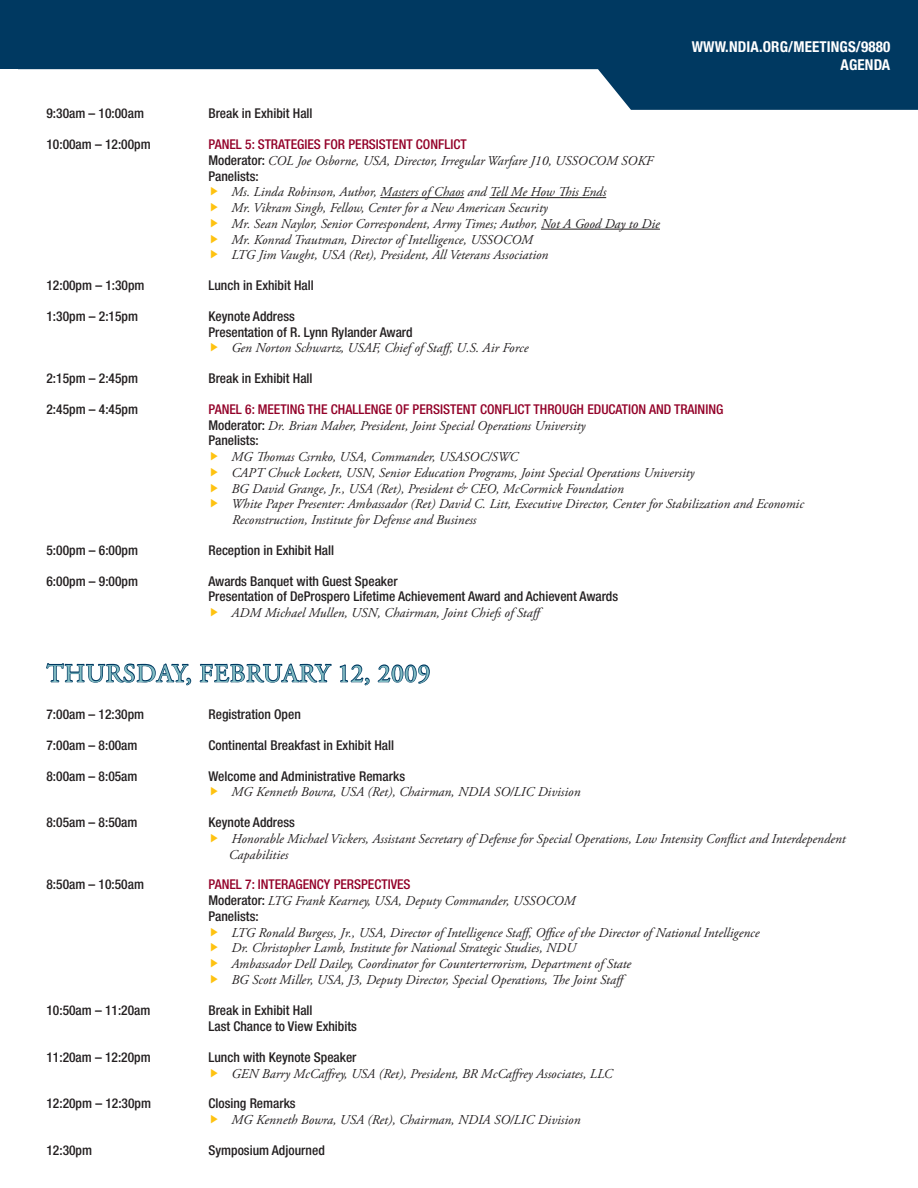
<style>
.page{position:relative;width:918px;height:1188px;background:#fff}
.page>*{position:absolute;margin:0;border:0;box-sizing:border-box;transform-origin:0 0}
.t1{font:25.5px "Adobe Garamond Pro";letter-spacing:.035em;color:#82bdc4}
.t2{font:700 condensed 15px "Helvetica Neue LT Std";letter-spacing:.01em;color:#fff}
.t3{font:italic 13.5px/15.8px "Adobe Garamond Pro";color:#231f20}
.t4{font:500 condensed 13.5px "Helvetica Neue LT Std";color:#231f20}
.t5{font:500 condensed 13.5px "Helvetica Neue LT Std";color:#930128}
.s1{font-family:"Helvetica Neue LT Std";font-weight:500;font-style:normal;font-stretch:condensed}
</style>
<div class="page">
<hr style="left:380px;top:197px;width:84px;height:1px;background:#231f20">
<hr style="left:489px;top:197px;width:117px;height:1px;background:#231f20">
<hr style="left:541px;top:229px;width:119px;height:1px;background:#231f20">
<svg style="left:46px;top:663px;width:146px;height:23px"></svg>
<svg style="left:199px;top:663px;width:133px;height:20px"></svg>
<svg style="left:339px;top:664px;width:31px;height:22px"></svg>
<svg style="left:377px;top:664px;width:53px;height:20px"></svg>
<svg style="left:18px;top:69px;width:900px;height:41px"></svg>
<div style="left:0;top:0;width:918px;height:69px;background:#003961"></div>
<p class="t2" style="left:692px;top:37px;width:111px">WWW.NDIA.ORG/MEETINGS</p>
<p class="t2" style="left:856px;top:37px;width:36px">/9880</p>
<p class="t2" style="left:841px;top:55px;width:10px">AGEN</p>
<p class="t2" style="left:874px;top:55px;width:18px">DA</p>
<p class="t4" style="left:46px;top:105px;width:99px">9:30am – 10:00am</p>
<p class="t4" style="left:208px;top:105px;width:106px">Break in Exhibit Hall</p>
<p class="t4" style="left:46px;top:136px;width:106px">10:00am – 12:00pm</p>
<p class="t5" style="left:208px;top:136px;width:260px">Panel 5: Strategies for Persistent Conflict</p>
<p class="t3" style="left:208px;top:153px;width:446px"><span class="s1">Moderator:</span> COL Joe Osborne, USA, Director, Irregular Warfare J10, USSOCOM SOKF</p>
<p class="t4" style="left:208px;top:168px;width:52px">Panelists:</p>
<p class="t3" style="left:231px;top:184px;width:376px">Ms. Linda Robinson, Author, Masters of Chaos and Tell Me How This Ends</p>
<p class="t3" style="left:231px;top:200px;width:318px">Mr. Vikram Singh, Fellow, Center for a New American Security</p>
<p class="t3" style="left:231px;top:216px;width:430px">Mr. Sean Naylor, Senior Correspondent, Army Times; Author, Not A Good Day to Die</p>
<p class="t3" style="left:231px;top:232px;width:303px">Mr. Konrad Trautman, Director of Intelligence, USSOCOM</p>
<p class="t3" style="left:231px;top:247px;width:318px">LTG Jim Vaught, USA (Ret), President, All Veterans Association</p>
<p class="t4" style="left:46px;top:277px;width:123px">12:00pm – 1:30pm L</p>
<p class="t4" style="left:214px;top:277px;width:101px">unch in Exhibit Hall</p>
<p class="t4" style="left:46px;top:308px;width:93px">1:30pm – 2:15pm</p>
<p class="t4" style="left:208px;top:308px;width:88px">Keynote Address</p>
<p class="t4" style="left:208px;top:324px;width:206px">Presentation of R. Lynn Rylander Award</p>
<p class="t3" style="left:231px;top:340px;width:298px">Gen Norton Schwartz, USAF, Chief of Staff, U.S. Air Force</p>
<p class="t4" style="left:46px;top:370px;width:93px">2:15pm – 2:45pm</p>
<p class="t4" style="left:208px;top:370px;width:106px">Break in Exhibit Hall</p>
<p class="t4" style="left:46px;top:401px;width:93px">2:45pm – 4:45pm</p>
<p class="t5" style="left:208px;top:401px;width:516px">Panel 6: Meeting the Challenge of Persistent Conflict through Education and Training</p>
<p class="t3" style="left:208px;top:418px;width:379px"><span class="s1">Moderator:</span> Dr. Brian Maher, President, Joint Special Operations University</p>
<p class="t4" style="left:208px;top:432px;width:52px">Panelists:</p>
<p class="t3" style="left:231px;top:449px;width:288px">MG Thomas Csrnko, USA, Commander, USASOC/SWC</p>
<p class="t3" style="left:231px;top:465px;width:465px">CAPT Chuck Lockett, USN, Senior Education Programs, Joint Special Operations University</p>
<p class="t3" style="left:231px;top:481px;width:394px">BG David Grange, Jr., USA (Ret), President &amp; CEO, McCormick Foundation</p>
<p class="t3" style="left:231px;top:496px;width:574px">White Paper Presenter: Ambassador (Ret) David C. Litt, Executive Director, Center for Stabilization and Economic</p>
<p class="t3" style="left:232px;top:512px;width:246px">Reconstruction, Institute for Defense and Business</p>
<p class="t4" style="left:46px;top:542px;width:93px">5:00pm – 6:00pm</p>
<p class="t4" style="left:208px;top:542px;width:127px">Reception in Exhibit Hall</p>
<p class="t4" style="left:46px;top:573px;width:93px">6:00pm – 9:00pm</p>
<p class="t4" style="left:208px;top:573px;width:191px">Awards Banquet with Guest Speaker</p>
<p class="t4" style="left:208px;top:588px;width:411px">Presentation of DeProspero Lifetime Achievement Award and Achievent Awards</p>
<p class="t3" style="left:231px;top:605px;width:315px">ADM Michael Mullen, USN, Chairman, Joint Chiefs of Staff</p>
<p class="t1" style="left:47px;top:658px;width:385px">THURSDAY, FEBRUARY 12, 2009</p>
<p class="t4" style="left:46px;top:706px;width:99px">7:00am – 12:30pm</p>
<p class="t4" style="left:208px;top:706px;width:94px">Registration Open</p>
<p class="t4" style="left:46px;top:737px;width:93px">7:00am – 8:00am</p>
<p class="t4" style="left:208px;top:737px;width:187px">Continental Breakfast in Exhibit Hall</p>
<p class="t4" style="left:46px;top:768px;width:93px">8:00am – 8:05am</p>
<p class="t4" style="left:208px;top:768px;width:198px">Welcome and Administrative Remarks</p>
<p class="t3" style="left:231px;top:784px;width:350px">MG Kenneth Bowra, USA (Ret), Chairman, NDIA SO/LIC Division</p>
<p class="t4" style="left:46px;top:814px;width:93px">8:05am – 8:50am</p>
<p class="t4" style="left:208px;top:814px;width:88px">Keynote Address</p>
<p class="t3" style="left:229px;top:831px;width:618px">Honorable Michael Vickers, Assistant Secretary of Defense for Special Operations, Low Intensity Conflict and Interdependent<br>Capabilities</p>
<p class="t4" style="left:46px;top:876px;width:99px">8:50am – 10:50am</p>
<p class="t5" style="left:208px;top:876px;width:204px">Panel 7: Interagency Perspectives</p>
<p class="t3" style="left:208px;top:893px;width:369px"><span class="s1">Moderator:</span> LTG Frank Kearney, USA, Deputy Commander, USSOCOM</p>
<p class="t4" style="left:208px;top:908px;width:52px">Panelists:</p>
<p class="t3" style="left:231px;top:925px;width:529px">LTG Ronald Burgess, Jr., USA, Director of Intelligence Staff, Office of the Director of National Intelligence</p>
<p class="t3" style="left:231px;top:940px;width:346px">Dr. Christopher Lamb, Institute for National Strategic Studies, NDU</p>
<p class="t3" style="left:231px;top:956px;width:401px">Ambassador Dell Dailey, Coordinator for Counterterrorism, Department of State</p>
<p class="t3" style="left:231px;top:972px;width:398px">BG Scott Miller, USA, J3, Deputy Director, Special Operations, The Joint Staff</p>
<p class="t4" style="left:46px;top:1002px;width:106px">10:50am – 11:20am</p>
<p class="t4" style="left:208px;top:1002px;width:106px">Break in Exhibit Hall</p>
<p class="t4" style="left:46px;top:1018px;width:43px">L</p>
<p class="t4" style="left:214px;top:1018px;width:144px">ast Chance to View Exhibits</p>
<p class="t4" style="left:46px;top:1049px;width:127px">11:20am – 12:20pm L</p>
<p class="t4" style="left:214px;top:1049px;width:144px">unch with Keynote Speaker</p>
<p class="t3" style="left:231px;top:1066px;width:383px">GEN Barry McCaffrey, USA (Ret), President, BR McCaffrey Associates, LLC</p>
<p class="t4" style="left:46px;top:1095px;width:106px">12:20pm – 12:30pm</p>
<p class="t4" style="left:208px;top:1095px;width:89px">Closing Remarks</p>
<p class="t3" style="left:231px;top:1112px;width:350px">MG Kenneth Bowra, USA (Ret), Chairman, NDIA SO/LIC Division</p>
<p class="t4" style="left:46px;top:1142px;width:78px">12:30pm S</p>
<p class="t4" style="left:216px;top:1142px;width:111px">ymposium Adjourned</p>
</div>
